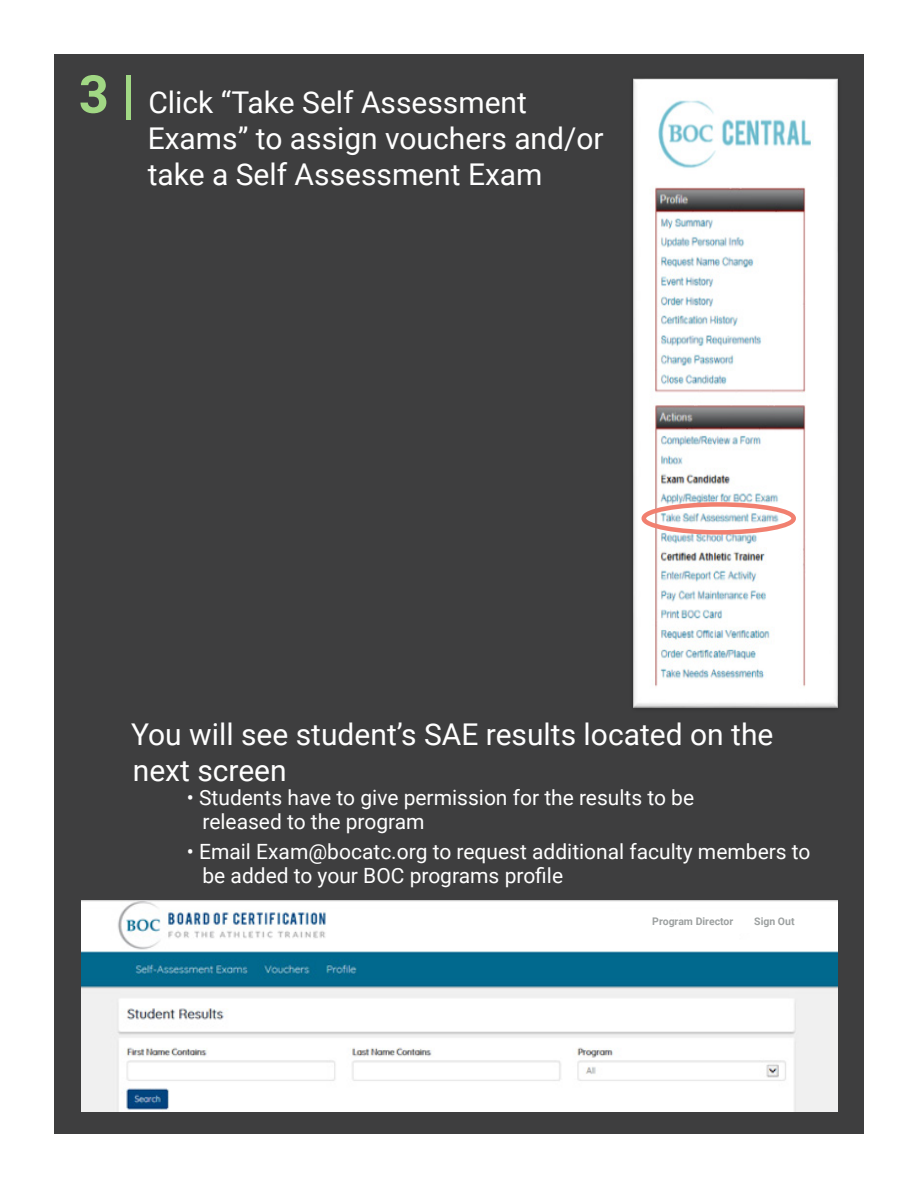
<style>
.page{position:relative;width:918px;height:1188px;background:#fff}
.page>*{position:absolute;margin:0;border:0;box-sizing:border-box;transform-origin:0 0}
.t1{font:30px "Roboto";color:#fff}
.t2{font:21px "Roboto";color:#fff}
.t3{font:700 10.5px "Roboto";color:#9ea2a2}
.s1{font-weight:700;font-size:52.5px;color:#a1d884}
</style>
<div class="page">
<div style="left:54px;top:54px;width:810px;height:1080px;background:#3e3e3f"></div>
<img style="left:633px;top:78px;width:205px;height:630px">
<div style="left:642px;top:502px;width:154px;height:33px;border:4px solid #f18070;border-radius:50%"></div>
<img style="left:82px;top:901px;width:755px;height:211px">
<div style="left:652px;top:917px;width:145px;height:15px;background:#fff"></div>
<p class="t1" style="left:79px;top:81px;width:450px"><span class="s1">3 |</span> Click “Take Self Assessment</p>
<p class="t1" style="left:148px;top:117px;width:458px">Exams” to assign vouchers and/or</p>
<p class="t1" style="left:148px;top:153px;width:396px">take a Self Assessment Exam</p>
<p class="t1" style="left:131px;top:714px;width:644px">You will see student’s SAE results located on the</p>
<p class="t1" style="left:133px;top:750px;width:155px">next screen</p>
<p class="t2" style="left:187px;top:783px;width:509px">• Students have to give permission for the results to be</p>
<p class="t2" style="left:202px;top:807px;width:224px">released to the program</p>
<p class="t2" style="left:187px;top:837px;width:625px">• Email Exam@bocatc.org to request additional faculty members to</p>
<p class="t2" style="left:202px;top:861px;width:362px">be added to your BOC programs profile</p>
<p class="t3" style="left:652px;top:914px;width:83px">Program Director</p>
<p class="t3" style="left:754px;top:914px;width:42px">Sign Out</p>
</div>
